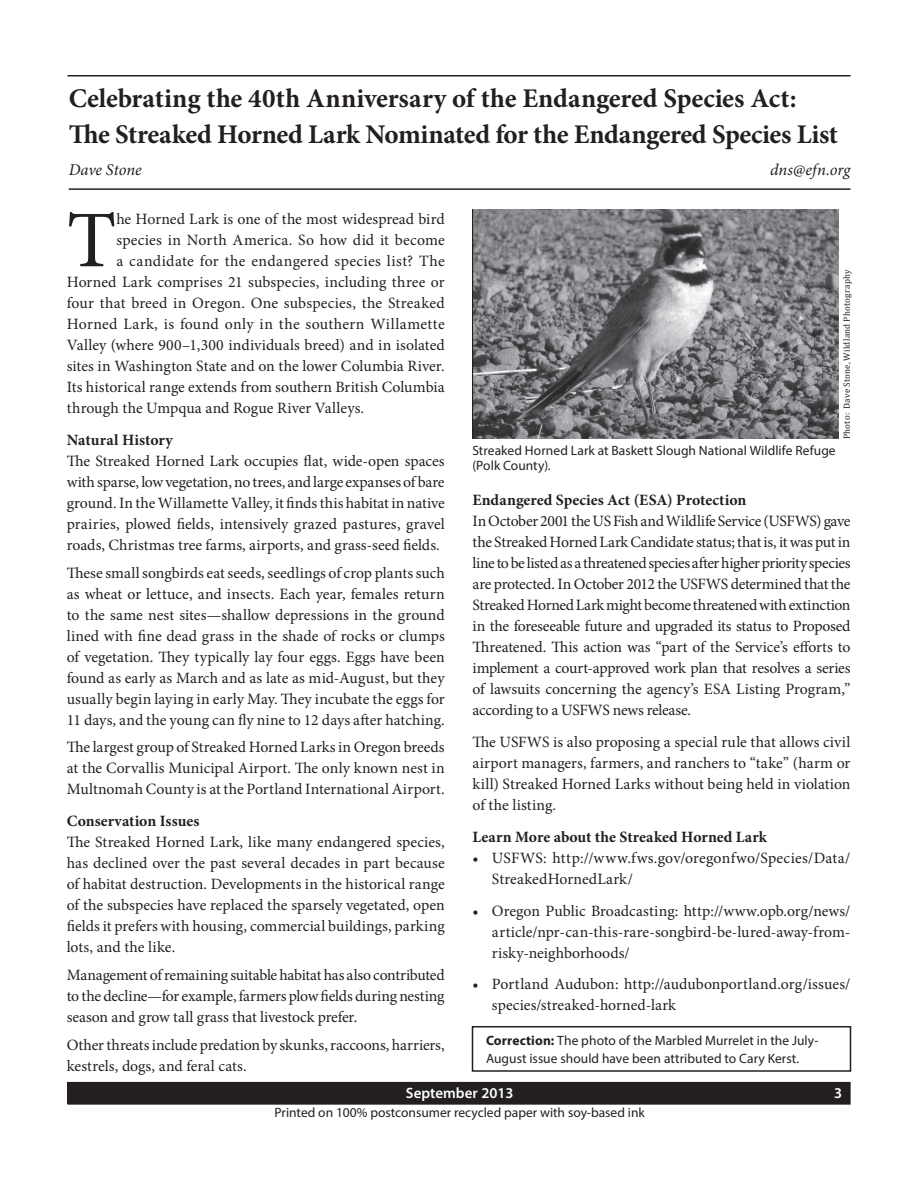
<style>
.page{position:relative;width:918px;height:1188px;background:#fff}
.page>*{position:absolute;margin:0;border:0;box-sizing:border-box;transform-origin:0 0}
.t1{font:80.4px "Minion Pro";color:#231f20}
.t2{font:700 27px/36px "Minion Pro";letter-spacing:-.01em;color:#231f20}
.t3{font:italic 16.5px "Minion Pro";color:#231f20}
.t4{font:15.75px/21px "Minion Pro";letter-spacing:.005em;color:#231f20;text-align:justify}
.t5{font:700 15.75px "Minion Pro";letter-spacing:.005em;color:#231f20}
.t6{font:15.75px "Minion Pro";letter-spacing:.025em;color:#231f20}
.t7{font:600 15px "Myriad Pro";color:#fff}
.t8{font:13.5px/18px "Myriad Pro";color:#231f20}
.t9{font:9px "Cambria";letter-spacing:.02em;color:#231f20}
.s1{font-weight:700}
</style>
<div class="page">
<hr style="left:68px;top:75px;width:782px;height:1px;background:#231f20">
<div style="left:68px;top:1082px;width:782px;height:22px;background:#231f20"></div>
<div style="left:68px;top:1082px;width:782px;height:23px;border:1px solid #231f20"></div>
<img style="left:472px;top:210px;width:367px;height:228px">
<hr style="left:69px;top:188px;width:781px;height:2px;background:#231f20">
<div style="left:472px;top:1026px;width:379px;height:46px;border:2px solid #231f20"></div>
<h2 class="t2" style="left:69px;top:80px;width:771px">Celebrating the 40th Anniversary of the Endangered Species Act:<br>The Streaked Horned Lark Nominated for the Endangered Species List</h2>
<p class="t3" style="left:69px;top:158px;width:75px">Dave Stone</p>
<p class="t3" style="left:770px;top:158px;width:82px">dns@efn.org</p>
<h1 class="t1" style="left:67px;top:187px;width:51px">T</h1>
<p class="t4" style="left:116px;top:209px;width:330px">he Horned Lark is one of the most widespread bird</p>
<p class="t4" style="left:116px;top:230px;width:330px">species in North America. So how did it become</p>
<p class="t6" style="left:116px;top:251px;width:330px">a candidate for the endangered species list? The</p>
<p class="t4" style="left:67px;top:272px;width:380px">Horned Lark comprises 21 subspecies, including three or</p>
<p class="t4" style="left:67px;top:293px;width:379px">four that breed in Oregon. One subspecies, the Streaked</p>
<p class="t4" style="left:67px;top:314px;width:379px">Horned Lark, is found only in the southern Willamette</p>
<p class="t4" style="left:67px;top:335px;width:380px">Valley (where 900–1,300 individuals breed) and in isolated</p>
<p class="t4" style="left:67px;top:356px;width:380px">sites in Washington State and on the lower Columbia River.</p>
<p class="t4" style="left:67px;top:377px;width:379px">Its historical range extends from southern British Columbia</p>
<p class="t4" style="left:67px;top:398px;width:299px">through the Umpqua and Rogue River Valleys.</p>
<p class="t5" style="left:67px;top:429px;width:108px">Natural History</p>
<p class="t4" style="left:67px;top:451px;width:380px">The Streaked Horned Lark occupies flat, wide-open spaces with sparse, low vegetation, no trees, and large expanses of bare ground. In the Willamette Valley, it finds this habitat in native prairies, plowed fields, intensively grazed pastures, gravel roads, Christmas tree farms, airports, and grass-seed fields.</p>
<p class="t4" style="left:67px;top:562px;width:380px">These small songbirds eat seeds, seedlings of crop plants such as wheat or lettuce, and insects. Each year, females return to the same nest sites—shallow depressions in the ground lined with fine dead grass in the shade of rocks or clumps of vegetation. They typically lay four eggs. Eggs have been found as early as March and as late as mid-August, but they usually begin laying in early May. They incubate the eggs for 11 days, and the young can fly nine to 12 days after hatching.</p>
<p class="t4" style="left:67px;top:737px;width:379px">The largest group of Streaked Horned Larks in Oregon breeds at the Corvallis Municipal Airport. The only known nest in Multnomah County is at the Portland International Airport.</p>
<p class="t5" style="left:67px;top:810px;width:134px">Conservation Issues</p>
<p class="t4" style="left:67px;top:832px;width:380px">The Streaked Horned Lark, like many endangered species, has declined over the past several decades in part because of habitat destruction. Developments in the historical range of the subspecies have replaced the sparsely vegetated, open fields it prefers with housing, commercial buildings, parking lots, and the like.</p>
<p class="t4" style="left:67px;top:965px;width:380px">Management of remaining suitable habitat has also contributed to the decline—for example, farmers plow fields during nesting season and grow tall grass that livestock prefer.</p>
<p class="t4" style="left:67px;top:1034px;width:379px">Other threats include predation by skunks, raccoons, harriers, kestrels, dogs, and feral cats.</p>
<p class="t8" style="left:472px;top:442px;width:365px;line-height:15px">Streaked Horned Lark at Baskett Slough National Wildlife Refuge (Polk County).</p>
<p class="t9" style="left:842px;top:439px;width:171px;rotate:-90deg">Photo: Dave Stone, Wildland Photography</p>
<p class="t5" style="left:472px;top:489px;width:275px">Endangered Species Act (ESA) Protection</p>
<p class="t4" style="left:472px;top:511px;width:380px">In October 2001 the US Fish and Wildlife Service (USFWS) gave the Streaked Horned Lark Candidate status; that is, it was put in line to be listed as a threatened species after higher priority species are protected. In October 2012 the USFWS determined that the Streaked Horned Lark might become threatened with extinction in the foreseeable future and upgraded its status to Proposed Threatened. This action was “part of the Service’s efforts to implement a court-approved work plan that resolves a series of lawsuits concerning the agency’s ESA Listing Program,” according to a USFWS news release.</p>
<p class="t4" style="left:472px;top:732px;width:380px">The USFWS is also proposing a special rule that allows civil airport managers, farmers, and ranchers to “take” (harm or kill) Streaked Horned Larks without being held in violation of the listing.</p>
<p class="t5" style="left:472px;top:826px;width:296px">Learn More about the Streaked Horned Lark</p>
<p class="t4" style="left:492px;top:847px;width:360px;text-indent:-19px">• USFWS: http://www.fws.gov/oregonfwo/Species/Data/<br>StreakedHornedLark/</p>
<p class="t4" style="left:492px;top:900px;width:360px;text-indent:-19px">• Oregon Public Broadcasting: http://www.opb.org/news/ article/npr-can-this-rare-songbird-be-lured-away-from&shy;risky-neighborhoods/</p>
<p class="t4" style="left:492px;top:974px;width:360px;text-indent:-19px">• Portland Audubon: http://audubonportland.org/issues/ species/streaked-horned-lark</p>
<p class="t8" style="left:486px;top:1031px;width:334px"><span class="s1">Correction:</span> The photo of the Marbled Murrelet in the July-<br>August issue should have been attributed to Cary Kerst.</p>
<p class="t7" style="left:406px;top:1084px;width:109px">September 2013</p>
<p class="t7" style="left:834px;top:1084px;width:10px">3</p>
<p class="t8" style="left:275px;top:1104px;width:372px">Printed on 100% postconsumer recycled paper with soy-based ink</p>
</div>
